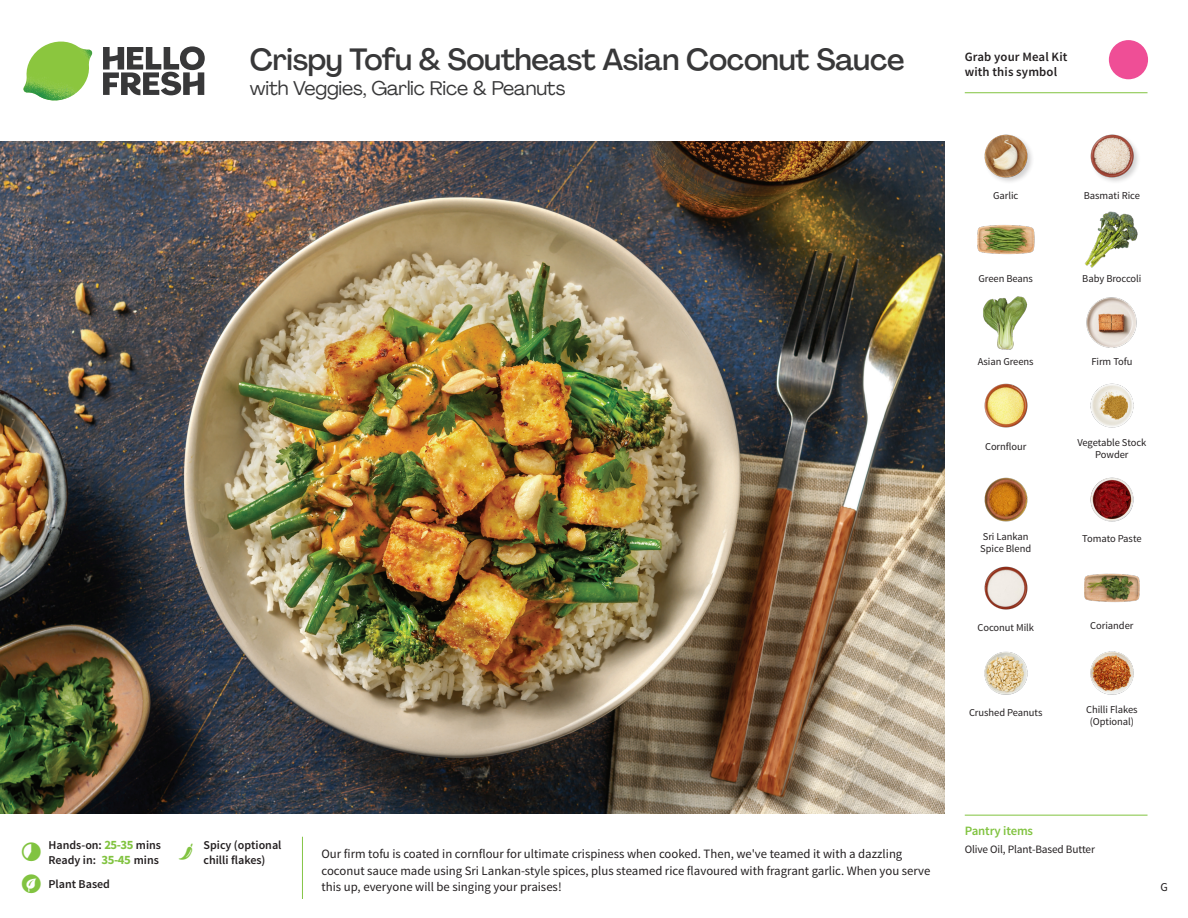
<style>
.page{position:relative;width:1188px;height:918px;background:#fff}
.page>*{position:absolute;margin:0;border:0;box-sizing:border-box;transform-origin:0 0}
._15_Titel_UK{font:500 30px "Agrandir";letter-spacing:-.01em;color:#383839}
._15_Titel_UK-2{font:19.5px "Agrandir";letter-spacing:-.01em;color:#383839}
.Step_6_Text_AU{font:12.75px/16.5px "Source Sans Pro";color:#231f20}
.t1{font:600 12.75px/15px "Source Sans Pro";letter-spacing:.01em;color:#231f20}
._04_Headers_Front{font:600 12.75px "Source Sans Pro";letter-spacing:-.01em;color:#81c340}
._04_Intro{font:600 12px/15px "Source Sans Pro";color:#231f20}
.t2{font:12px "Source Sans Pro";color:#231f20}
._05_Pantry{font:11.25px "Source Sans Pro";letter-spacing:-.01em;color:#231f20}
._18_FRONT_ingredient{font:10.5px/12px "Source Sans Pro";letter-spacing:-.005em;color:#231f20;text-align:center}
.s1{font-weight:700;font-size:12.75px;color:#81c340}
</style>
<div class="page">
<svg style="left:103px;top:46px;width:102px;height:49px"></svg>
<img style="left:23px;top:42px;width:69px;height:59px">
<img style="left:0;top:142px;width:945px;height:672px">
<img style="left:984px;top:383px;width:44px;height:45px">
<img style="left:984px;top:477px;width:44px;height:45px">
<img style="left:1090px;top:383px;width:44px;height:45px">
<img style="left:1090px;top:477px;width:44px;height:45px">
<img style="left:1084px;top:573px;width:56px;height:30px">
<img style="left:983px;top:296px;width:45px;height:54px">
<img style="left:1090px;top:651px;width:44px;height:44px">
<img style="left:984px;top:651px;width:44px;height:44px">
<img style="left:1087px;top:297px;width:50px;height:50px">
<img style="left:977px;top:225px;width:57px;height:30px">
<img style="left:1084px;top:211px;width:54px;height:57px">
<img style="left:984px;top:134px;width:48px;height:48px">
<img style="left:1090px;top:134px;width:48px;height:48px">
<img style="left:984px;top:566px;width:44px;height:44px">
<hr style="left:965px;top:815px;width:183px;height:1px;background:#81c340">
<svg style="left:1091px;top:40px;width:57px;height:54px"></svg>
<hr style="left:965px;top:92px;width:183px;height:1px;background:#81c340">
<p class="_04_Intro" style="left:48px;top:838px;width:114px">Hands-on: <span class="s1">25-35</span> mins</p>
<p class="_04_Intro" style="left:48px;top:853px;width:112px">Ready in: <span class="s1">35-45</span> mins</p>
<p class="_04_Intro" style="left:48px;top:876px;width:63px">Plant Based</p>
<p class="_15_Titel_UK" style="left:250px;top:41px;width:656px">Crispy Tofu &amp; Southeast Asian Coconut Sauce</p>
<p class="_15_Titel_UK-2" style="left:250px;top:76px;width:317px">with Veggies, Garlic Rice &amp; Peanuts</p>
<p class="t1" style="left:965px;top:50px;width:104px">Grab your Meal Kit with this symbol</p>
<p class="_18_FRONT_ingredient" style="left:993px;top:189px;width:27px">Garlic</p>
<p class="_18_FRONT_ingredient" style="left:1084px;top:189px;width:58px">Basmati Rice</p>
<p class="_18_FRONT_ingredient" style="left:979px;top:272px;width:56px">Green Beans</p>
<p class="_18_FRONT_ingredient" style="left:1082px;top:272px;width:61px">Baby Broccoli</p>
<p class="_18_FRONT_ingredient" style="left:978px;top:356px;width:57px">Asian Greens</p>
<p class="_18_FRONT_ingredient" style="left:1091px;top:356px;width:43px">Firm Tofu</p>
<p class="_18_FRONT_ingredient" style="left:985px;top:440px;width:43px">Cornflour</p>
<p class="_18_FRONT_ingredient" style="left:1077px;top:437px;width:71px">Vegetable Stock<br>Powder</p>
<p class="_18_FRONT_ingredient" style="left:983px;top:531px;width:47px">Sri Lankan</p>
<p class="_18_FRONT_ingredient" style="left:1082px;top:533px;width:61px">Tomato Paste</p>
<p class="_18_FRONT_ingredient" style="left:980px;top:543px;width:52px">Spice Blend</p>
<p class="_18_FRONT_ingredient" style="left:978px;top:621px;width:58px">Coconut Milk</p>
<p class="_18_FRONT_ingredient" style="left:1090px;top:620px;width:45px">Coriander</p>
<p class="_18_FRONT_ingredient" style="left:969px;top:706px;width:75px">Crushed Peanuts</p>
<p class="_18_FRONT_ingredient" style="left:1086px;top:703px;width:53px">Chilli Flakes (Optional)</p>
<p class="_04_Intro" style="left:204px;top:838px;width:79px">Spicy (optional chilli flakes)</p>
<p class="Step_6_Text_AU" style="left:322px;top:846px;width:610px">Our firm tofu is coated in cornflour for ultimate crispiness when cooked. Then, we've teamed it with a dazzling coconut sauce made using Sri Lankan-style spices, plus steamed rice flavoured with fragrant garlic. When you serve this up, everyone will be singing your praises!</p>
<p class="_04_Headers_Front" style="left:965px;top:822px;width:70px">Pantry items</p>
<p class="_05_Pantry" style="left:965px;top:842px;width:132px">Olive Oil, Plant-Based Butter</p>
<p class="t2" style="left:1160px;top:879px;width:9px">G</p>
</div>
